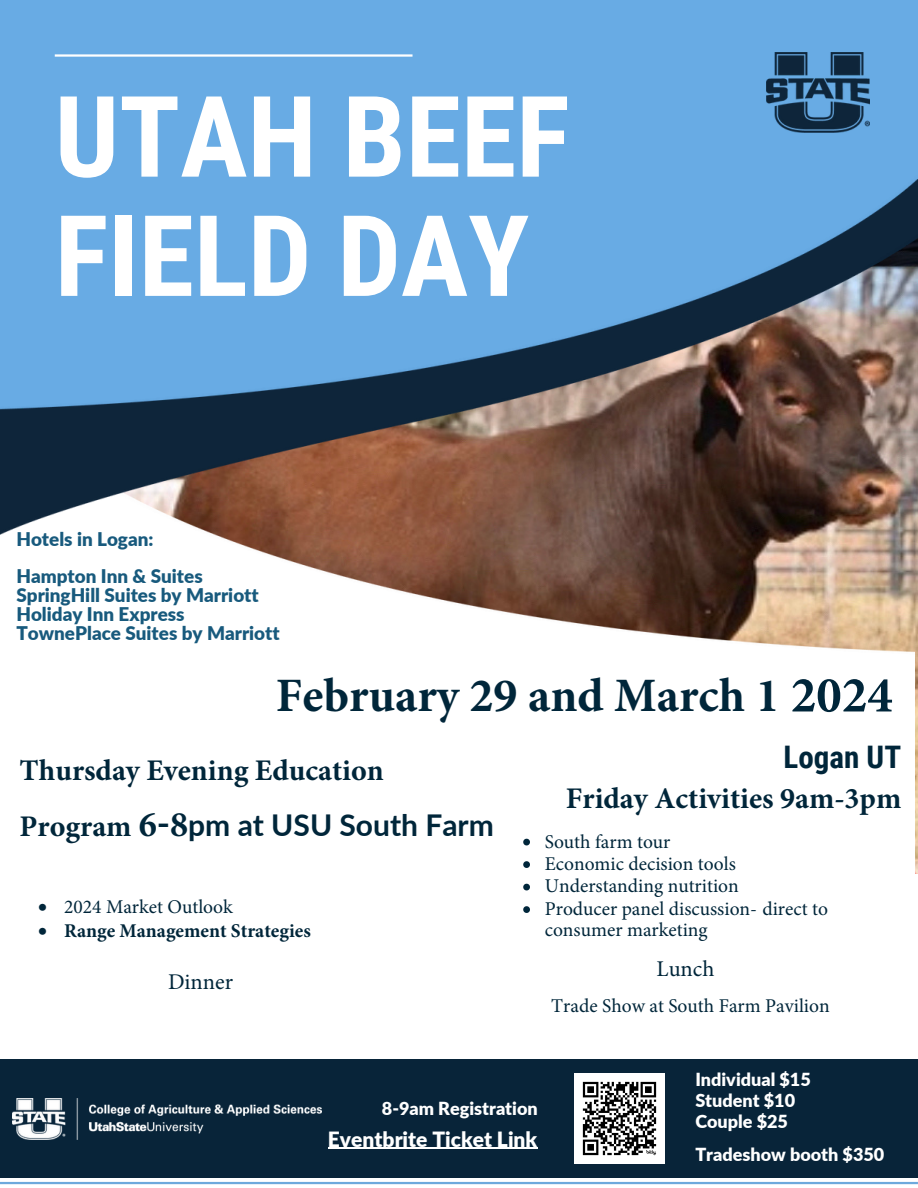
<style>
.page{position:relative;width:918px;height:1188px;background:#fff}
.page>*{position:absolute;margin:0;border:0;box-sizing:border-box;transform-origin:0 0}
.t1{font:700 112.65px/119.2px "Roboto Condensed";color:#fff}
.t2{font:700 48px "Minion Pro";color:#00263a}
.t3{font:700 31.05px "Roboto Condensed";color:#00263a}
.t4{font:700 30px "Minion Pro";color:#00263a}
.t5{font:700 30px "Lato";color:#00263a}
.t6{font:22.5px "Minion Pro";color:#00263a}
.t7{font:900 21px "Lato";color:#fff}
.t8{font:19.5px/22.6px "Minion Pro";color:#00263a}
.t9{font:700 19.5px "Minion Pro";color:#00263a}
.t10{font:900 18.9px/18.9px "Lato";color:#185a7d}
.t11{font:900 18px/21px "Lato";color:#fff}
.s1{font-size:51px}
.s2{font-family:"Minion Pro"}
.s3{font-family:"Minion Pro";font-size:36px}
.s4{font-size:36px}
</style>
<div class="page">
<img style="left:228px;top:540px;width:686px;height:351px">
<img style="left:0;top:410px;width:918px;height:130px">
<img style="left:0;top:0;width:918px;height:410px">
<img style="left:766px;top:53px;width:104px;height:80px">
<hr style="left:55px;top:54px;width:358px;height:3px;background:#fff">
<div style="left:0;top:1059px;width:917px;height:119px;background:#082439"></div>
<hr style="left:0;top:1182px;width:918px;height:2px;background:#6da9dc">
<img style="left:12px;top:1098px;width:310px;height:42px">
<img style="left:574px;top:1074px;width:90px;height:90px">
<svg style="left:523px;top:839px;width:7px;height:6px"></svg>
<svg style="left:523px;top:861px;width:7px;height:7px"></svg>
<svg style="left:523px;top:884px;width:7px;height:6px"></svg>
<svg style="left:523px;top:906px;width:7px;height:7px"></svg>
<hr style="left:328px;top:1148px;width:209px;height:1px;background:#fff">
<h1 class="t1" style="left:55px;top:79px;width:516px">UTAH BEEF<br>FIELD DAY</h1>
<p class="t10" style="left:16px;top:519px;width:188px;line-height:37.7px">Hotels in Logan:<br>Hampton Inn &amp; Suites</p>
<p class="t10" style="left:16px;top:585px;width:265px">SpringHill Suites by Marriott<br>Holiday Inn Express<br>TownePlace Suites by Marriott</p>
<h2 class="t2" style="left:276px;top:662px;width:618px">February 29 and March 1 <span class="s1">2024</span></h2>
<h3 class="t3" style="left:784px;top:739px;width:119px">Logan UT</h3>
<h3 class="t4" style="left:566px;top:777px;width:337px">Friday Activities 9am-3pm</h3>
<p class="t8" style="left:545px;top:830px;width:285px">South farm tour<br>Economic decision tools<br>Understanding nutrition<br>Producer panel discussion- direct to</p>
<p class="t8" style="left:545px;top:919px;width:164px">consumer marketing</p>
<p class="t6" style="left:657px;top:954px;width:59px">Lunch</p>
<h3 class="t4" style="left:20px;top:749px;width:366px">Thursday Evening Education</h3>
<h3 class="t5" style="left:20px;top:806px;width:476px"><span class="s2">Program</span> <span class="s3">6</span><span class="s4">-</span><span class="s3">8</span>pm at USU South Farm</h3>
<p class="t8" style="left:38px;top:895px;width:196px">• 2024 Market Outlook</p>
<p class="t9" style="left:38px;top:917px;width:274px">• Range Management Strategies</p>
<p class="t6" style="left:168px;top:967px;width:67px">Dinner</p>
<p class="t8" style="left:551px;top:995px;width:280px">Trade Show at South Farm Pavilion</p>
<p class="t11" style="left:382px;top:1097px;width:157px">8-9am Registration</p>
<p class="t7" style="left:328px;top:1126px;width:211px">Eventbrite Ticket Link</p>
<p class="t11" style="left:695px;top:1069px;width:117px">Individual $15<br>Student $10<br>Couple $25</p>
<p class="t11" style="left:695px;top:1144px;width:191px">Tradeshow booth $350</p>
</div>
